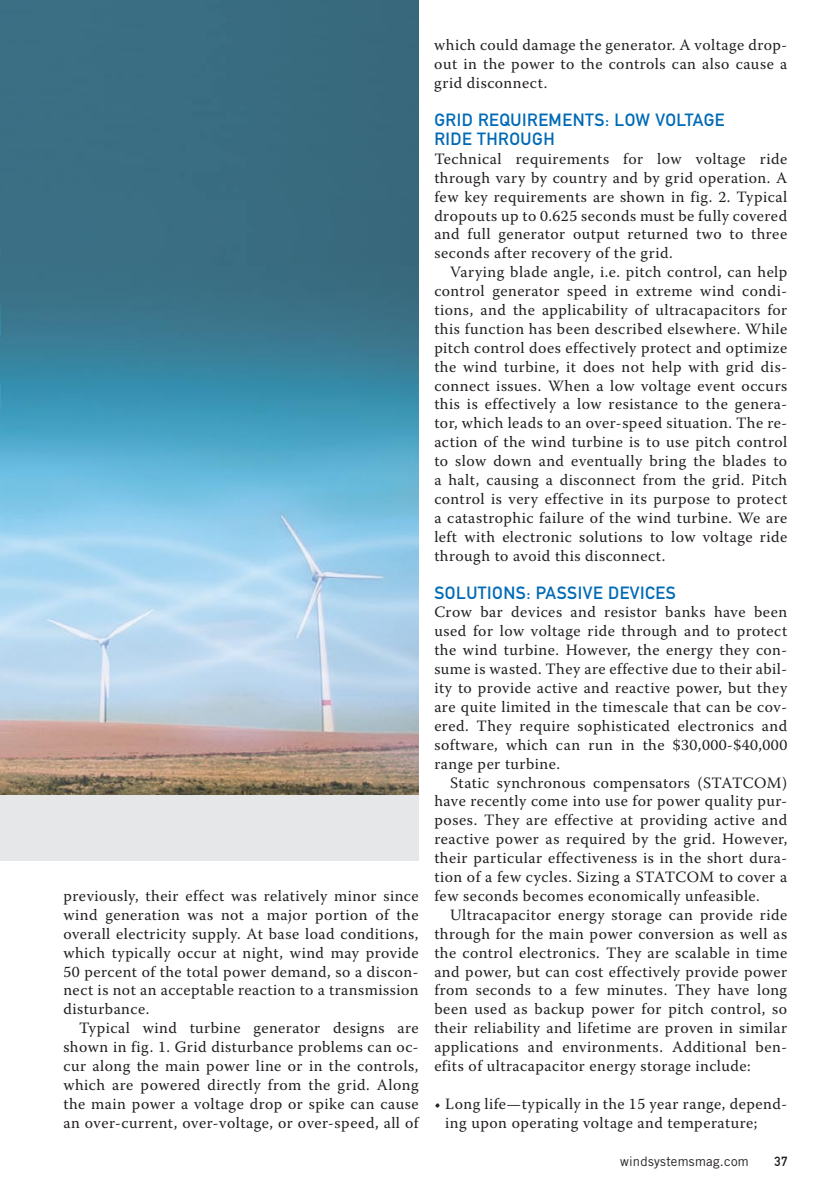
<style>
.page{position:relative;width:819px;height:1197px;background:#fff}
.page>*{position:absolute;margin:0;border:0;box-sizing:border-box;transform-origin:0 0}
.t1{font:17.5px "DIN Mittelschrift Alternate";letter-spacing:.03em;color:#006ab6}
.t2{font:17.5px "DIN Mittelschrift Alternate";letter-spacing:.01em;color:#006ab6}
.t3{font:15.75px/18.9px "Warnock Pro";letter-spacing:.03em;color:#231f20;text-align:justify}
.t4{font:13.12px "Trade Gothic";letter-spacing:.02em;color:#231f20}
.t5{font:13.12px "DIN Mittelschrift Alternate";color:#231f20}
</style>
<div class="page">
<img style="left:0;top:0;width:419px;height:795px">
<div style="left:0;top:795px;width:419px;height:66px;background:#e6e7e8"></div>
<p class="t3" style="left:63px;top:886px;width:357px">previously, their effect was relatively minor since wind generation was not a major portion of the overall electricity supply. At base load conditions, which typically occur at night, wind may provide 50 percent of the total power demand, so a discon&shy;nect is not an acceptable reaction to a transmission disturbance.</p>
<p class="t3" style="left:63px;top:1018px;width:357px;text-indent:16px">Typical wind turbine generator designs are shown in fig. 1. Grid disturbance problems can oc&shy;cur along the main power line or in the controls, which are powered directly from the grid. Along the main power a voltage drop or spike can cause an over-current, over-voltage, or over-speed, all of</p>
<p class="t3" style="left:434px;top:36px;width:354px">which could damage the generator. A voltage drop&shy;out in the power to the controls can also cause a grid disconnect.</p>
<p class="t1" style="left:434px;top:110px;width:116px">GRID REQUIREME</p>
<p class="t2" style="left:573px;top:110px;width:152px">NTS: LOW VOLTAGE</p>
<p class="t1" style="left:434px;top:128px;width:122px">RIDE THROUGH</p>
<p class="t3" style="left:434px;top:149px;width:354px">Technical requirements for low voltage ride through vary by country and by grid operation. A few key requirements are shown in fig. 2. Typical dropouts up to 0.625 seconds must be fully covered and full generator output returned two to three seconds after recovery of the grid.</p>
<p class="t3" style="left:434px;top:262px;width:354px;text-indent:16px">Varying blade angle, i.e. pitch control, can help control generator speed in extreme wind condi&shy;tions, and the applicability of ultracapacitors for this function has been described elsewhere. While pitch control does effectively protect and optimize the wind turbine, it does not help with grid dis&shy;connect issues. When a low voltage event occurs this is effectively a low resistance to the genera&shy;tor, which leads to an over-speed situation. The re&shy;action of the wind turbine is to use pitch control to slow down and eventually bring the blades to a halt, causing a disconnect from the grid. Pitch control is very effective in its purpose to protect a catastrophic failure of the wind turbine. We are left with electronic solutions to low voltage ride through to avoid this disconnect.</p>
<p class="t1" style="left:434px;top:582px;width:185px">SOLUTIONS: PASSIVE DEV</p>
<p class="t1" style="left:640px;top:582px;width:26px">ICES</p>
<p class="t3" style="left:434px;top:603px;width:354px">Crow bar devices and resistor banks have been used for low voltage ride through and to protect the wind turbine. However, the energy they con&shy;sume is wasted. They are effective due to their abil&shy;ity to provide active and reactive power, but they are quite limited in the timescale that can be cov&shy;ered. They require sophisticated electronics and software, which can run in the $30,000-$40,000 range per turbine.</p>
<p class="t3" style="left:434px;top:773px;width:354px;text-indent:16px">Static synchronous compensators (STATCOM) have recently come into use for power quality pur&shy;poses. They are effective at providing active and reactive power as required by the grid. However, their particular effectiveness is in the short dura&shy;tion of a few cycles. Sizing a STATCOM to cover a few seconds becomes economically unfeasible.</p>
<p class="t3" style="left:434px;top:905px;width:354px;text-indent:16px">Ultracapacitor energy storage can provide ride through for the main power conversion as well as the control electronics. They are scalable in time and power, but can cost effectively provide power from seconds to a few minutes. They have long been used as backup power for pitch control, so their reliability and lifetime are proven in similar applications and environments. Additional ben&shy;efits of ultracapacitor energy storage include:</p>
<p class="t3" style="left:445px;top:1094px;width:343px;text-indent:-11px">• Long life—typically in the 15 year range, depend&shy;ing upon operating voltage and temperature;</p>
<p class="t4" style="left:620px;top:1153px;width:130px">windsystemsmag.com</p>
<p class="t5" style="left:775px;top:1153px;width:14px">37</p>
</div>
